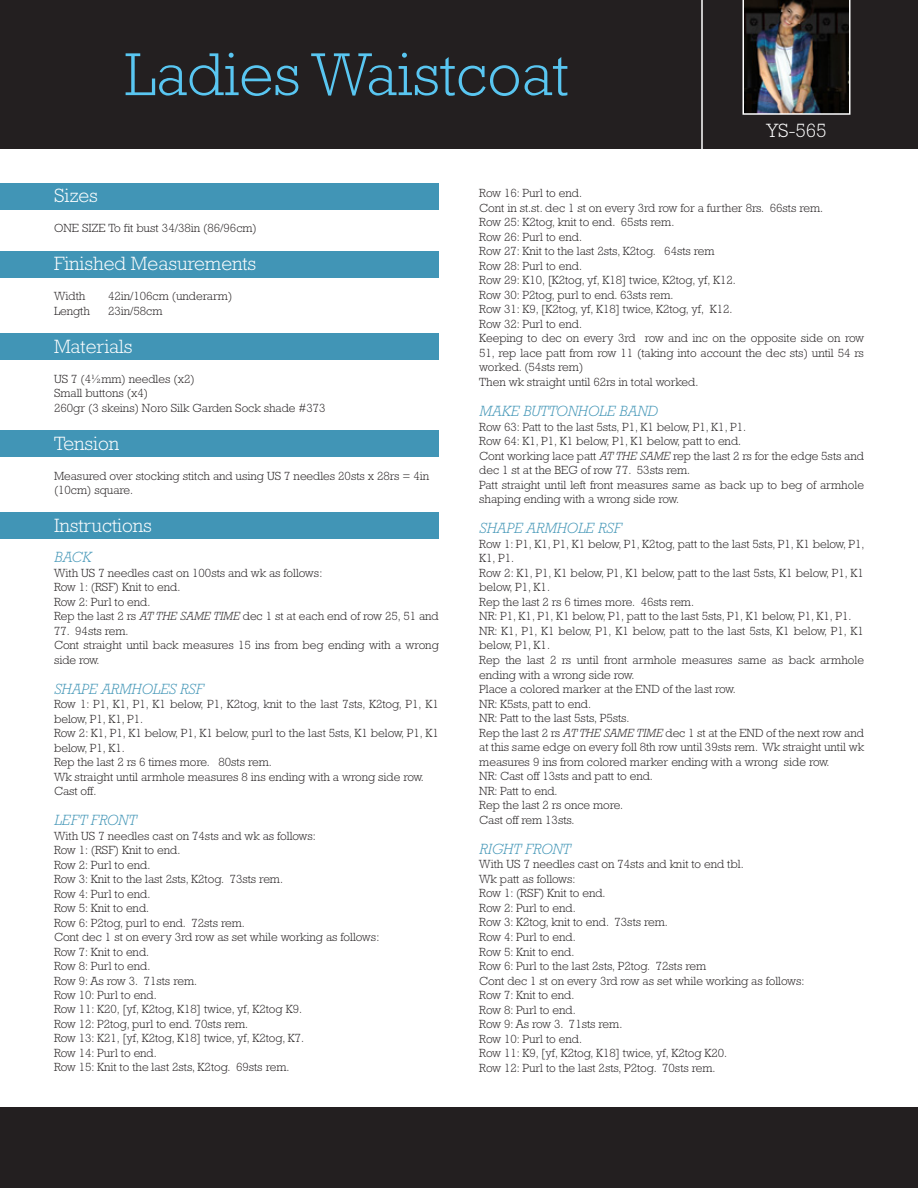
<style>
.page{position:relative;width:918px;height:1188px;background:#fff}
.page>*{position:absolute;margin:0;border:0;box-sizing:border-box;transform-origin:0 0}
.t1{font:300 61.5px "Rockwell Std";color:#59c6f1}
.t2{font:300 19.5px "Rockwell Std";color:#fff}
.t3{font:italic 300 15px "Rockwell Std";color:#4195b6}
.t4{font:300 12px/14.5px "Rockwell Std";color:#231f20}
.s1{font-style:italic}
</style>
<div class="page">
<div style="left:0;top:183px;width:438px;height:27px;background:#4195b6"></div>
<div style="left:0;top:251px;width:438px;height:27px;background:#4195b6"></div>
<div style="left:0;top:333px;width:438px;height:27px;background:#4195b6"></div>
<div style="left:0;top:430px;width:438px;height:27px;background:#4195b6"></div>
<div style="left:0;top:512px;width:438px;height:27px;background:#4195b6"></div>
<div style="left:0;top:1107px;width:918px;height:81px;background:#231f20"></div>
<div style="left:0;top:0;width:918px;height:148px;background:#231f20"></div>
<img style="left:742px;top:0;width:108px;height:115px">
<hr style="left:701px;top:0;width:2px;height:150px;background:#fff">
<p class="t1" style="left:125px;top:39px;width:446px">Ladies Waistcoat</p>
<p class="t2" style="left:766px;top:119px;width:62px">YS-565</p>
<p class="t2" style="left:54px;top:185px;width:45px">Sizes</p>
<p class="t4" style="left:54px;top:221px;width:204px">ONE SIZE To fit bust 34/38in (86/96cm)</p>
<p class="t2" style="left:54px;top:253px;width:204px">Finished Measurements</p>
<p class="t4" style="left:54px;top:289px;width:33px">Width</p>
<p class="t4" style="left:108px;top:289px;width:126px">42in/106cm (underarm)</p>
<p class="t4" style="left:54px;top:303px;width:37px">Length</p>
<p class="t4" style="left:108px;top:303px;width:56px">23in/58cm</p>
<p class="t2" style="left:54px;top:335px;width:80px">Materials</p>
<p class="t4" style="left:54px;top:372px;width:142px">US 7 (4½mm) needles (x2)</p>
<p class="t4" style="left:54px;top:386px;width:96px">Small buttons (x4)</p>
<p class="t4" style="left:54px;top:400px;width:273px">260gr (3 skeins) Noro Silk Garden Sock shade #373</p>
<p class="t2" style="left:54px;top:432px;width:67px">Tension</p>
<p class="t4" style="left:54px;top:469px;width:377px">Measured over stocking stitch and using US 7 needles 20sts x 28rs = 4in (10cm) square.</p>
<p class="t2" style="left:54px;top:515px;width:99px">Instructions</p>
<p class="t3" style="left:54px;top:549px;width:39px">BACK</p>
<p class="t4" style="left:54px;top:566px;width:270px">With US 7 needles cast on 100sts and wk as follows:</p>
<p class="t4" style="left:54px;top:580px;width:128px">Row 1: (RSF) Knit to end.</p>
<p class="t4" style="left:54px;top:594px;width:98px">Row 2: Purl to end.</p>
<p class="t4" style="left:54px;top:609px;width:386px">Rep the last 2 rs <span class="s1">AT THE SAME TIME</span> dec 1 st at each end of row 25, 51 and</p>
<p class="t4" style="left:54px;top:623px;width:76px">77. 94sts rem.</p>
<p class="t4" style="left:54px;top:638px;width:386px">Cont straight until back measures 15 ins from beg ending with a wrong side row.</p>
<p class="t3" style="left:54px;top:680px;width:151px">SHAPE ARMHOLES RSF</p>
<p class="t4" style="left:54px;top:697px;width:386px">Row 1: P1, K1, P1, K1 below, P1, K2tog, knit to the last 7sts, K2tog, P1, K1 below, P1, K1, P1.</p>
<p class="t4" style="left:54px;top:726px;width:386px">Row 2: K1, P1, K1 below, P1, K1 below, purl to the last 5sts, K1 below, P1, K1 below, P1, K1.</p>
<p class="t4" style="left:54px;top:755px;width:219px">Rep the last 2 rs 6 times more. 80sts rem.</p>
<p class="t4" style="left:54px;top:769px;width:371px">Wk straight until armhole measures 8 ins ending with a wrong side row.</p>
<p class="t4" style="left:54px;top:784px;width:44px">Cast off.</p>
<p class="t3" style="left:54px;top:812px;width:84px">LEFT FRONT</p>
<p class="t4" style="left:54px;top:828px;width:263px">With US 7 needles cast on 74sts and wk as follows:</p>
<p class="t4" style="left:54px;top:843px;width:128px">Row 1: (RSF) Knit to end.</p>
<p class="t4" style="left:54px;top:857px;width:98px">Row 2: Purl to end.</p>
<p class="t4" style="left:54px;top:872px;width:231px">Row 3: Knit to the last 2sts, K2tog. 73sts rem.</p>
<p class="t4" style="left:54px;top:886px;width:98px">Row 4: Purl to end.</p>
<p class="t4" style="left:54px;top:901px;width:97px">Row 5: Knit to end.</p>
<p class="t4" style="left:54px;top:915px;width:192px">Row 6: P2tog, purl to end. 72sts rem.</p>
<p class="t4" style="left:54px;top:930px;width:327px">Cont dec 1 st on every 3rd row as set while working as follows:</p>
<p class="t4" style="left:54px;top:944px;width:97px">Row 7: Knit to end.</p>
<p class="t4" style="left:54px;top:959px;width:98px">Row 8: Purl to end.</p>
<p class="t4" style="left:54px;top:973px;width:145px">Row 9: As row 3. 71sts rem.</p>
<p class="t4" style="left:54px;top:988px;width:104px">Row 10: Purl to end.</p>
<p class="t4" style="left:54px;top:1002px;width:250px">Row 11: K20, [yf, K2tog, K18] twice, yf, K2tog K9.</p>
<p class="t4" style="left:54px;top:1017px;width:196px">Row 12: P2tog, purl to end. 70sts rem.</p>
<p class="t4" style="left:54px;top:1031px;width:252px">Row 13: K21, [yf, K2tog, K18] twice, yf, K2tog, K7.</p>
<p class="t4" style="left:54px;top:1046px;width:104px">Row 14: Purl to end.</p>
<p class="t4" style="left:54px;top:1060px;width:237px">Row 15: Knit to the last 2sts, K2tog. 69sts rem.</p>
<p class="t4" style="left:479px;top:186px;width:104px">Row 16: Purl to end.</p>
<p class="t4" style="left:479px;top:200px;width:345px">Cont in st.st. dec 1 st on every 3rd row for a further 8rs. 66sts rem.</p>
<p class="t4" style="left:479px;top:215px;width:197px">Row 25: K2tog, knit to end. 65sts rem.</p>
<p class="t4" style="left:479px;top:229px;width:104px">Row 26: Purl to end.</p>
<p class="t4" style="left:479px;top:244px;width:237px">Row 27: Knit to the last 2sts, K2tog. 64sts rem</p>
<p class="t4" style="left:479px;top:258px;width:104px">Row 28: Purl to end.</p>
<p class="t4" style="left:479px;top:273px;width:258px">Row 29: K10, [K2tog, yf, K18] twice, K2tog, yf, K12.</p>
<p class="t4" style="left:479px;top:287px;width:196px">Row 30: P2tog, purl to end. 63sts rem.</p>
<p class="t4" style="left:479px;top:302px;width:255px">Row 31: K9, [K2tog, yf, K18] twice, K2tog, yf, K12.</p>
<p class="t4" style="left:479px;top:316px;width:104px">Row 32: Purl to end.</p>
<p class="t4" style="left:479px;top:331px;width:386px;text-align:justify">Keeping to dec on every 3rd row and inc on the opposite side on row 51, rep lace patt from row 11 (taking into account the dec sts) until 54 rs worked. (54sts rem)</p>
<p class="t4" style="left:479px;top:375px;width:221px">Then wk straight until 62rs in total worked.</p>
<p class="t3" style="left:479px;top:402px;width:180px">MAKE BUTTONHOLE BAND</p>
<p class="t4" style="left:479px;top:419px;width:268px">Row 63: Patt to the last 5sts, P1, K1 below, P1, K1, P1.</p>
<p class="t4" style="left:479px;top:434px;width:263px">Row 64: K1, P1, K1 below, P1, K1 below, patt to end.</p>
<p class="t4" style="left:479px;top:448px;width:386px">Cont working lace patt <span class="s1">AT THE SAME</span> rep the last 2 rs for the edge 5sts and dec 1 st at the BEG of row 77. 53sts rem.</p>
<p class="t4" style="left:479px;top:477px;width:386px">Patt straight until left front measures same as back up to beg of armhole shaping ending with a wrong side row.</p>
<p class="t3" style="left:479px;top:520px;width:144px">SHAPE ARMHOLE RSF</p>
<p class="t4" style="left:479px;top:536px;width:387px">Row 1: P1, K1, P1, K1 below, P1, K2tog, patt to the last 5sts, P1, K1 below, P1,<br>K1, P1.</p>
<p class="t4" style="left:479px;top:566px;width:386px">Row 2: K1, P1, K1 below, P1, K1 below, patt to the last 5sts, K1 below, P1, K1 below, P1, K1.</p>
<p class="t4" style="left:479px;top:595px;width:216px">Rep the last 2 rs 6 times more. 46sts rem.</p>
<p class="t4" style="left:479px;top:609px;width:374px">NR: P1, K1, P1, K1 below, P1, patt to the last 5sts, P1, K1 below, P1, K1, P1.</p>
<p class="t4" style="left:479px;top:624px;width:386px">NR: K1, P1, K1 below, P1, K1 below, patt to the last 5sts, K1 below, P1, K1 below, P1, K1.</p>
<p class="t4" style="left:479px;top:653px;width:386px">Rep the last 2 rs until front armhole measures same as back armhole ending with a wrong side row.</p>
<p class="t4" style="left:479px;top:682px;width:258px">Place a colored marker at the END of the last row.</p>
<p class="t4" style="left:479px;top:696px;width:113px">NR: K5sts, patt to end.</p>
<p class="t4" style="left:479px;top:711px;width:152px">NR: Patt to the last 5sts, P5sts.</p>
<p class="t4" style="left:479px;top:725px;width:386px;text-align:justify">Rep the last 2 rs <span class="s1">AT THE SAME TIME</span> dec 1 st at the END of the next row and at this same edge on every foll 8th row until 39sts rem. Wk straight until wk measures 9 ins from colored marker ending with a wrong side row.</p>
<p class="t4" style="left:479px;top:769px;width:175px">NR: Cast off 13sts and patt to end.</p>
<p class="t4" style="left:479px;top:783px;width:80px">NR: Patt to end.</p>
<p class="t4" style="left:479px;top:798px;width:146px">Rep the last 2 rs once more.</p>
<p class="t4" style="left:479px;top:812px;width:97px">Cast off rem 13sts.</p>
<p class="t3" style="left:479px;top:840px;width:93px">RIGHT FRONT</p>
<p class="t4" style="left:479px;top:857px;width:266px">With US 7 needles cast on 74sts and knit to end tbl.</p>
<p class="t4" style="left:479px;top:872px;width:98px">Wk patt as follows:</p>
<p class="t4" style="left:479px;top:886px;width:128px">Row 1: (RSF) Knit to end.</p>
<p class="t4" style="left:479px;top:901px;width:98px">Row 2: Purl to end.</p>
<p class="t4" style="left:479px;top:915px;width:190px">Row 3: K2tog, knit to end. 73sts rem.</p>
<p class="t4" style="left:479px;top:930px;width:98px">Row 4: Purl to end.</p>
<p class="t4" style="left:479px;top:944px;width:97px">Row 5: Knit to end.</p>
<p class="t4" style="left:479px;top:959px;width:228px">Row 6: Purl to the last 2sts, P2tog. 72sts rem</p>
<p class="t4" style="left:479px;top:973px;width:327px">Cont dec 1 st on every 3rd row as set while working as follows:</p>
<p class="t4" style="left:479px;top:988px;width:97px">Row 7: Knit to end.</p>
<p class="t4" style="left:479px;top:1002px;width:98px">Row 8: Purl to end.</p>
<p class="t4" style="left:479px;top:1017px;width:145px">Row 9: As row 3. 71sts rem.</p>
<p class="t4" style="left:479px;top:1031px;width:104px">Row 10: Purl to end.</p>
<p class="t4" style="left:479px;top:1046px;width:250px">Row 11: K9, [yf, K2tog, K18] twice, yf, K2tog K20.</p>
<p class="t4" style="left:479px;top:1060px;width:238px">Row 12: Purl to the last 2sts, P2tog. 70sts rem.</p>
</div>
